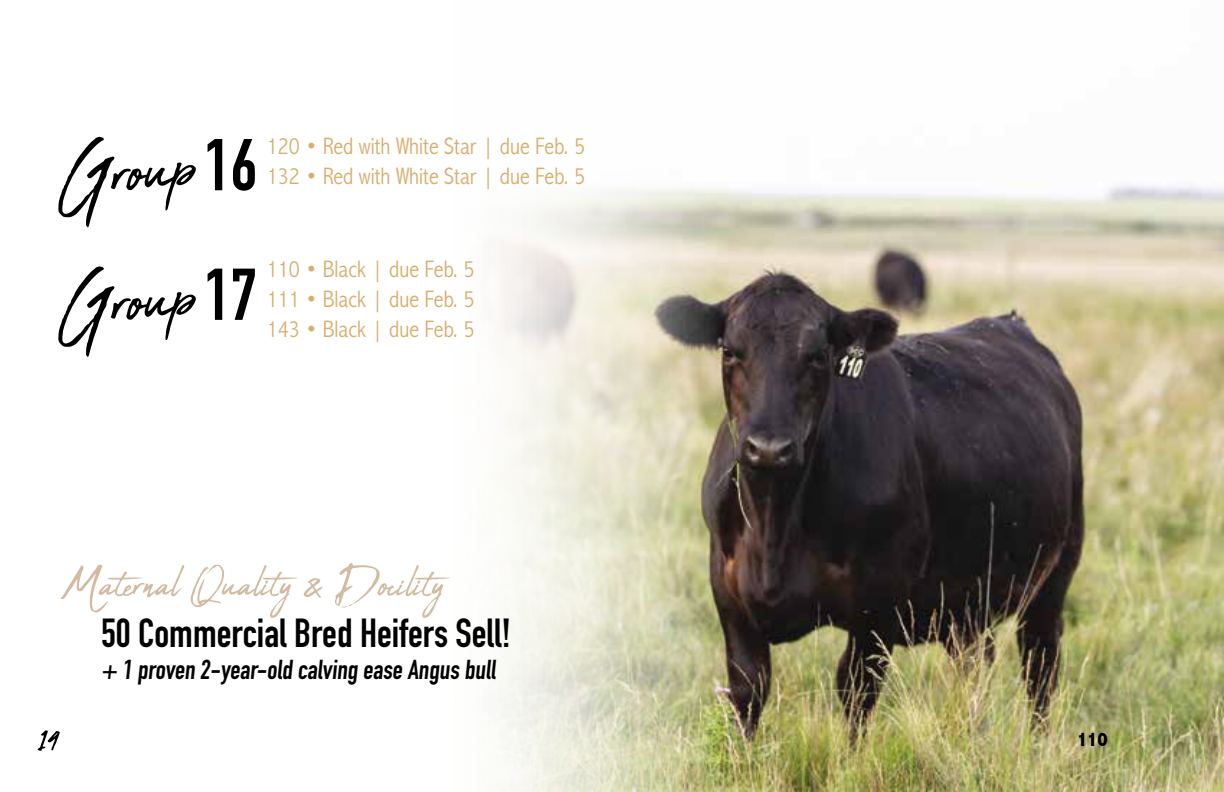
<style>
.page{position:relative;width:1224px;height:792px;background:#fff}
.page>*{position:absolute;margin:0;border:0;box-sizing:border-box;transform-origin:0 0}
.t1{font:97.2px "Abuget";color:#000}
.t2{font:700 72px "DIN Condensed";color:#000}
.t3{font:56px "Abuget";color:#d3bba2}
.t4{font:54px "Abuget";color:#000}
.t5{font:700 40px "DIN Condensed";color:#000}
.t6{font:700 27px "DIN Condensed";color:#000}
.t7{font:300 condensed 24px/30px "Abadi MT Std";color:#d8ae6f}
.t8{font:800 condensed 20px "Abadi";color:#000}
</style>
<div class="page">
<img style="left:494px;top:184px;width:730px;height:608px">
<h1 class="t1" style="left:53px;top:123px;width:142px;rotate:-5deg">Group</h1>
<h2 class="t2" style="left:204px;top:117px;width:55px">16</h2>
<p class="t7" style="left:267px;top:131px;width:320px">120 • Red with White Star | due Feb. 5<br>132 • Red with White Star | due Feb. 5</p>
<h1 class="t1" style="left:53px;top:252px;width:142px;rotate:-5deg">Group</h1>
<h2 class="t2" style="left:204px;top:246px;width:55px">17</h2>
<p class="t7" style="left:267px;top:255px;width:209px;text-align:justify">110 • Black | due Feb. 5<br>111 • Black | due Feb. 5<br>143 • Black | due Feb. 5</p>
<h3 class="t3" style="left:65px;top:553px;width:381px">Maternal Quality &amp; Docility</h3>
<h3 class="t5" style="left:101px;top:606px;width:412px">50 Commercial Bred Heifers Sell!</h3>
<p class="t6" style="left:101px;top:652px;width:400px">+ 1 proven 2-year-old calving ease Angus bull</p>
<h3 class="t4" style="left:37px;top:708px;width:24px">14</h3>
<p class="t8" style="left:1077px;top:728px;width:32px">110</p>
</div>
